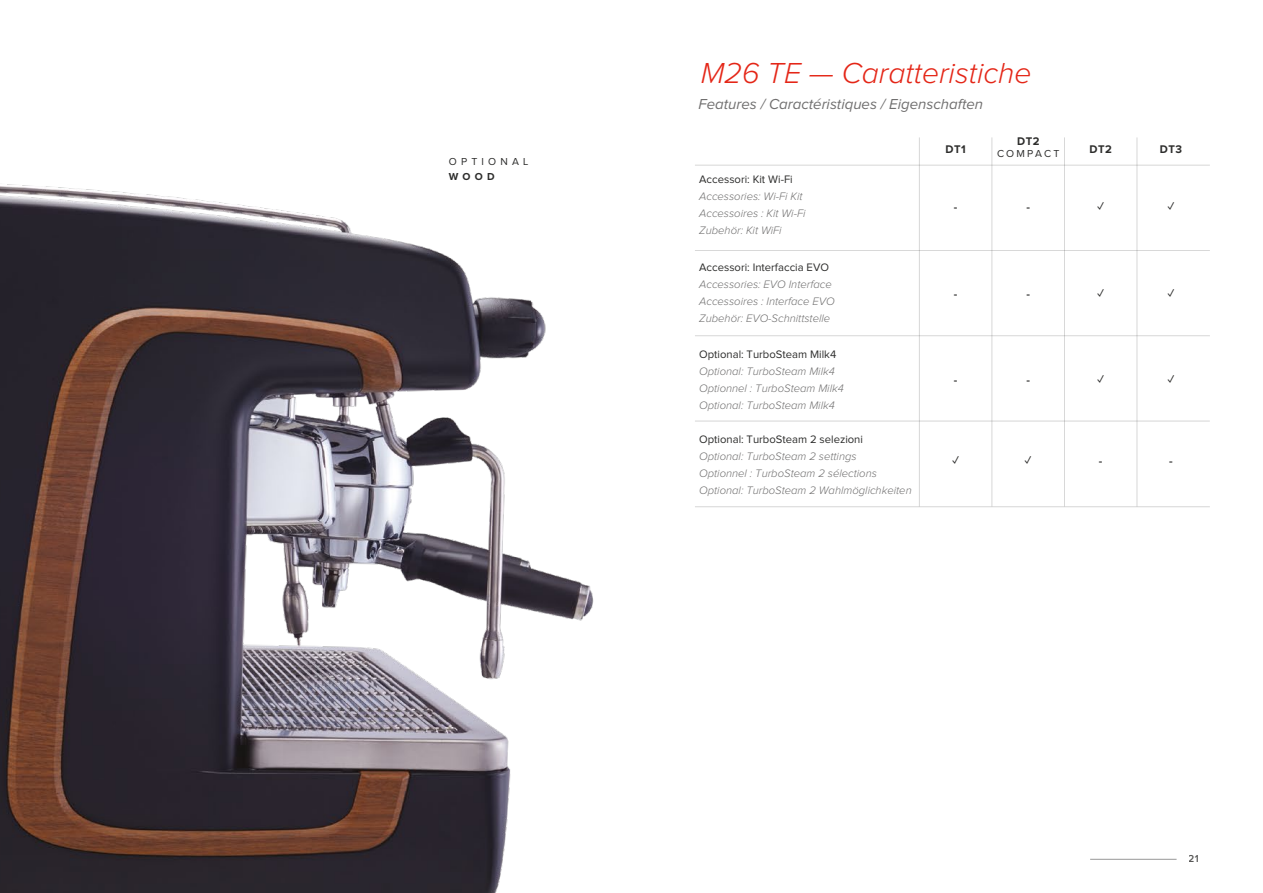
<style>
.page{position:relative;width:1263px;height:893px;background:#fff}
.page>*{position:absolute;margin:0;border:0;box-sizing:border-box;transform-origin:0 0}
.t1{font:italic 300 30px "Proxima Nova";color:#e42617}
.t2{font:italic 15px "Proxima Nova";color:#706f6f}
.t3{font:600 12.3px "Proxima Nova";color:#2d2d2c}
.t4{font:700 11.55px "Proxima Nova";letter-spacing:.05em;color:#2d2d2c}
.t5{font:italic 300 11.25px/17px "Proxima Nova";color:#706f6f}
.t6{font:11.25px "Proxima Nova";color:#2d2d2c}
.t7{font:10.5px "Proxima Nova";letter-spacing:.4em;color:#2d2d2c}
.t8{font:10.5px "Proxima Nova";letter-spacing:.2em;color:#2d2d2c}
.t9{font:700 10.5px "Proxima Nova";color:#2d2d2c}
.t10{font:600 10.5px "Proxima Nova";color:#2d2d2c}
</style>
<div class="page">
<hr style="left:1090px;top:859px;width:86px;height:1px;background:#2d2d2c">
<img style="left:0;top:164px;width:729px;height:729px">
<hr style="left:695px;top:250px;width:515px;height:1px;background:#2d2d2c">
<hr style="left:695px;top:165px;width:515px;height:1px;background:#2d2d2c">
<hr style="left:695px;top:335px;width:515px;height:1px;background:#2d2d2c">
<hr style="left:919px;top:137px;width:1px;height:369px;background:#2d2d2c">
<hr style="left:991px;top:137px;width:1px;height:369px;background:#2d2d2c">
<hr style="left:1064px;top:137px;width:1px;height:369px;background:#2d2d2c">
<hr style="left:1136px;top:137px;width:1px;height:369px;background:#2d2d2c">
<hr style="left:695px;top:421px;width:515px;height:1px;background:#2d2d2c">
<hr style="left:695px;top:506px;width:515px;height:1px;background:#2d2d2c">
<p class="t7" style="left:449px;top:156px;width:81px">OPTIONAL</p>
<p class="t9" style="left:449px;top:171px;width:47px">WOOD</p>
<h1 class="t1" style="left:701px;top:57px;width:332px">M26 TE — Caratteristiche</h1>
<h2 class="t2" style="left:698px;top:95px;width:286px">Features / Caractéristiques / Eigenschaften</h2>
<p class="t4" style="left:1017px;top:135px;width:24px">DT2</p>
<p class="t8" style="left:997px;top:148px;width:64px">COMPACT</p>
<p class="t4" style="left:945px;top:142px;width:22px">DT1</p>
<p class="t4" style="left:1089px;top:142px;width:24px">DT2</p>
<p class="t4" style="left:1160px;top:142px;width:24px">DT3</p>
<p class="t6" style="left:699px;top:173px;width:95px">Accessori: Kit Wi-Fi</p>
<p class="t5" style="left:699px;top:188px;width:108px">Accessories: Wi-Fi Kit<br>Accessoires : Kit Wi-Fi<br>Zubehör: Kit WiFi</p>
<p class="t6" style="left:699px;top:261px;width:131px">Accessori: Interfaccia EVO</p>
<p class="t5" style="left:699px;top:276px;width:137px">Accessories: EVO Interface<br>Accessoires : Interface EVO<br>Zubehör: EVO-Schnittstelle</p>
<p class="t6" style="left:699px;top:348px;width:139px">Optional: TurboSteam Milk4</p>
<p class="t5" style="left:699px;top:363px;width:146px">Optional: TurboSteam Milk4<br>Optionnel : TurboSteam Milk4<br>Optional: TurboSteam Milk4</p>
<p class="t6" style="left:699px;top:433px;width:165px">Optional: TurboSteam 2 selezioni</p>
<p class="t5" style="left:699px;top:448px;width:214px">Optional: TurboSteam 2 settings<br>Optionnel : TurboSteam 2 sélections<br>Optional: TurboSteam 2 Wahlmöglichkeiten</p>
<p class="t3" style="left:954px;top:200px;width:5px">-</p>
<p class="t3" style="left:1026px;top:200px;width:5px">-</p>
<p class="t3" style="left:1097px;top:200px;width:8px">✓</p>
<p class="t3" style="left:1168px;top:200px;width:8px">✓</p>
<p class="t3" style="left:954px;top:286px;width:5px">-</p>
<p class="t3" style="left:1026px;top:286px;width:5px">-</p>
<p class="t3" style="left:1097px;top:286px;width:8px">✓</p>
<p class="t3" style="left:1168px;top:286px;width:8px">✓</p>
<p class="t3" style="left:954px;top:373px;width:5px">-</p>
<p class="t3" style="left:1026px;top:373px;width:5px">-</p>
<p class="t3" style="left:1097px;top:373px;width:8px">✓</p>
<p class="t3" style="left:1168px;top:373px;width:8px">✓</p>
<p class="t3" style="left:952px;top:453px;width:8px">✓</p>
<p class="t3" style="left:1025px;top:453px;width:8px">✓</p>
<p class="t3" style="left:1099px;top:453px;width:5px">-</p>
<p class="t3" style="left:1169px;top:453px;width:5px">-</p>
<p class="t10" style="left:1189px;top:852px;width:12px">21</p>
</div>
